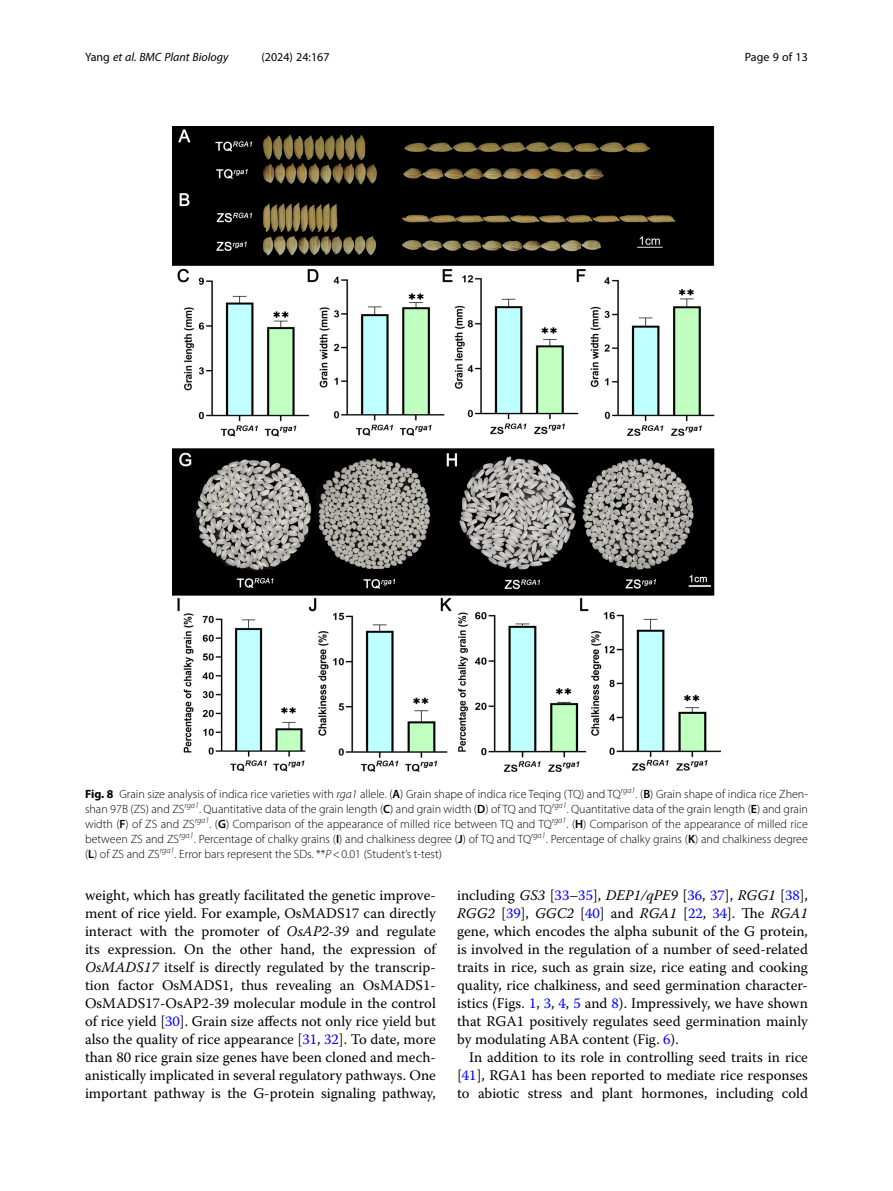
<style>
.page{position:relative;width:893px;height:1191px;background:#fff}
.page>*{position:absolute;margin:0;border:0;box-sizing:border-box;transform-origin:0 0}
.Body_Text{font:14.7px/18px "Warnock Pro";color:#000;text-align:justify}
.Body_Text_Indent{font:14.7px/18px "Warnock Pro";color:#000;text-align:justify}
.Figure_Caption{font:300 12px/15px "Myriad Pro";color:#000;text-align:justify}
.t1{font:italic 12px "Myriad Pro";color:#000}
.t2{font:12px "Myriad Pro";color:#000}
.s1{font-style:normal}
.s2{font-weight:700}
.s3{font-style:italic}
.s4{font-weight:600}
.s5{color:#00f}
</style>
<div class="page">
<img style="left:172px;top:126px;width:549px;height:645px">
<p class="t1" style="left:85px;top:50px;width:145px"><span class="s1">Yang</span> et al. BMC Plant Biology</p>
<p class="t2" style="left:261px;top:50px;width:70px">(2024) 24:167</p>
<p class="t2" style="left:745px;top:50px;width:65px">Page 9 of 13</p>
<p class="Figure_Caption" style="left:85px;top:786px;width:724px"><span class="s2">Fig. 8</span> Grain size analysis of indica rice varieties with <span class="s3">rga1</span> allele. (<span class="s4">A</span>) Grain shape of indica rice Teqing (TQ) and TQ<sup>rga1</sup>. (<span class="s4">B</span>) Grain shape of indica rice Zhen&shy;shan 97B (ZS) and ZS<sup>rga1</sup>. Quantitative data of the grain length (<span class="s4">C</span>) and grain width (<span class="s4">D</span>) of TQ and TQ<sup>rga1</sup>. Quantitative data of the grain length (<span class="s4">E</span>) and grain width (<span class="s4">F</span>) of ZS and ZS<sup>rga1</sup>. (<span class="s4">G</span>) Comparison of the appearance of milled rice between TQ and TQ<sup>rga1</sup>. (<span class="s4">H</span>) Comparison of the appearance of milled rice between ZS and ZS<sup>rga1</sup>. Percentage of chalky grains (<span class="s4">I</span>) and chalkiness degree (<span class="s4">J</span>) of TQ and TQ<sup>rga1</sup>. Percentage of chalky grains (<span class="s4">K</span>) and chalkiness degree (<span class="s4">L</span>) of ZS and ZS<sup>rga1</sup>. Error bars represent the SDs. **<span class="s3">P</span>&lt;0.01 (Student’s t-test)</p>
<p class="Body_Text" style="left:85px;top:886px;width:352px">weight, which has greatly facilitated the genetic improve&shy;ment of rice yield. For example, OsMADS17 can directly interact with the promoter of <span class="s3">OsAP2-39</span> and regulate its expression. On the other hand, the expression of <span class="s3">OsMADS17</span> itself is directly regulated by the transcrip&shy;tion factor OsMADS1, thus revealing an OsMADS1- OsMADS17-OsAP2-39 molecular module in the control of rice yield [<span class="s5">30</span>]. Grain size affects not only rice yield but also the quality of rice appearance [<span class="s5">31</span>, <span class="s5">32</span>]. To date, more than 80 rice grain size genes have been cloned and mech&shy;anistically implicated in several regulatory pathways. One important pathway is the G-protein signaling pathway,</p>
<p class="Body_Text" style="left:457px;top:886px;width:352px">including <span class="s3">GS3</span> [<span class="s5">33</span>–<span class="s5">35</span>], <span class="s3">DEP1/qPE9</span> [<span class="s5">36</span>, <span class="s5">37</span>], <span class="s3">RGG1</span> [<span class="s5">38</span>], <span class="s3">RGG2</span> [<span class="s5">39</span>], <span class="s3">GGC2</span> [<span class="s5">40</span>] and <span class="s3">RGA1</span> [<span class="s5">22</span>, <span class="s5">34</span>]. The <span class="s3">RGA1 </span>gene, which encodes the alpha subunit of the G protein, is involved in the regulation of a number of seed-related traits in rice, such as grain size, rice eating and cooking quality, rice chalkiness, and seed germination character&shy;istics (Figs. <span class="s5">1</span>, <span class="s5">3</span>, <span class="s5">4</span>, <span class="s5">5</span> and <span class="s5">8</span>). Impressively, we have shown that RGA1 positively regulates seed germination mainly by modulating ABA content (Fig. <span class="s5">6</span>).</p>
<p class="Body_Text_Indent" style="left:457px;top:1048px;width:352px;text-indent:12px">In addition to its role in controlling seed traits in rice [<span class="s5">41</span>], RGA1 has been reported to mediate rice responses to abiotic stress and plant hormones, including cold</p>
</div>
